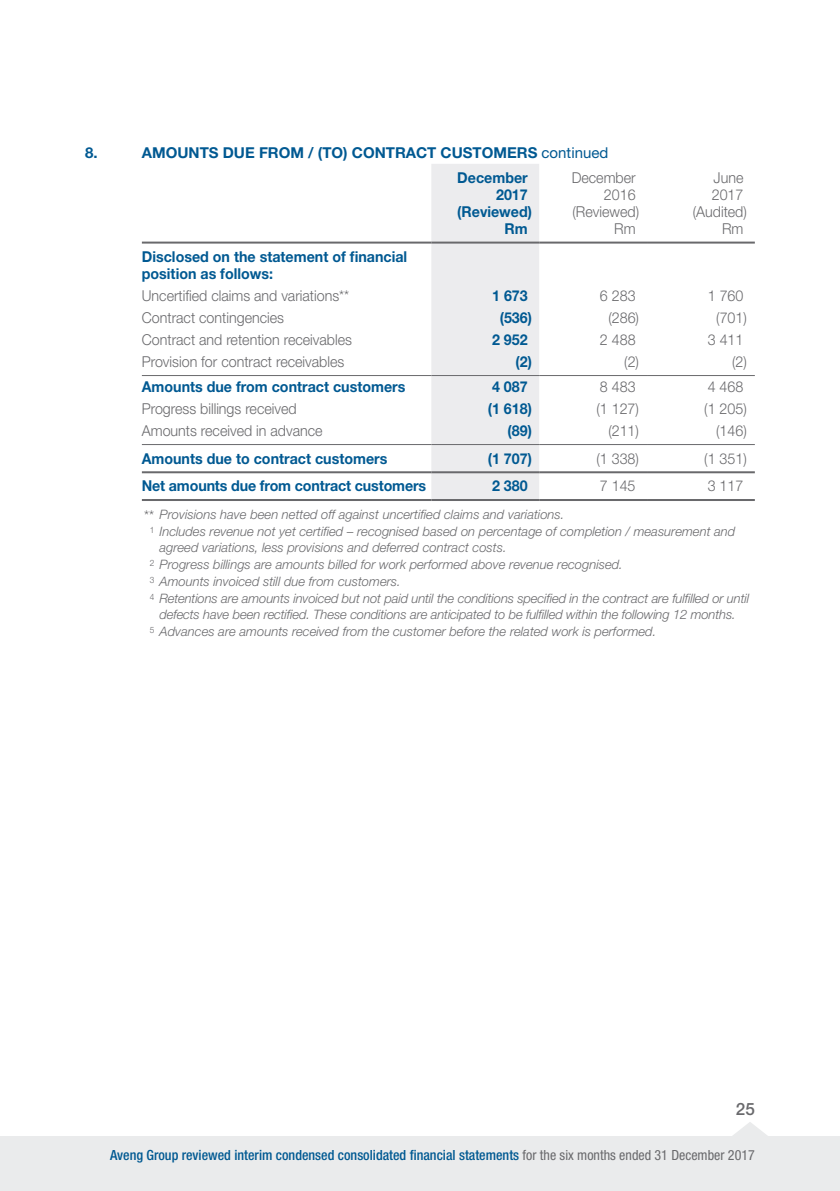
<style>
.page{position:relative;width:840px;height:1191px;background:#fff}
.page>*{position:absolute;margin:0;border:0;box-sizing:border-box;transform-origin:0 0}
.t1{font:500 17px "Helvetica Neue LT Std";color:#69696c}
.t2{font:300 15px/17px "Helvetica Neue LT Std";color:#69696c;text-align:right;scale:.95 1}
.t3{font:700 15px/17px "Helvetica Neue LT Std";color:#005992;text-align:right;scale:.95 1}
.t4{font:700 15px/24.8px "Helvetica Neue LT Std";color:#005992}
.t5{font:500 condensed 14px "Helvetica Neue LT Std";color:#005992}
.t6{font:italic 300 13px "Helvetica Neue LT Std";color:#69696c}
.s1{font-weight:400}
.s2{font-style:normal;font-size:15px}
.s3{font-weight:400;color:#69696c}
</style>
<div class="page">
<svg style="left:733px;top:1122px;width:35px;height:14px"></svg>
<div style="left:0;top:1136px;width:839px;height:55px;background:#eaebec"></div>
<div style="left:431px;top:164px;width:108px;height:335px;background:#ececee"></div>
<hr style="left:142px;top:241px;width:289px;height:2px;background:#69696c">
<hr style="left:431px;top:241px;width:108px;height:2px;background:#69696c">
<hr style="left:539px;top:241px;width:107px;height:2px;background:#69696c">
<hr style="left:646px;top:241px;width:108px;height:2px;background:#69696c">
<hr style="left:142px;top:375px;width:289px;height:1px;background:#69696c">
<hr style="left:431px;top:375px;width:108px;height:1px;background:#69696c">
<hr style="left:539px;top:375px;width:107px;height:1px;background:#69696c">
<hr style="left:646px;top:375px;width:108px;height:1px;background:#69696c">
<hr style="left:142px;top:444px;width:289px;height:1px;background:#69696c">
<hr style="left:431px;top:444px;width:108px;height:1px;background:#69696c">
<hr style="left:539px;top:444px;width:107px;height:1px;background:#69696c">
<hr style="left:646px;top:444px;width:108px;height:1px;background:#69696c">
<hr style="left:142px;top:471px;width:289px;height:2px;background:#69696c">
<hr style="left:431px;top:471px;width:108px;height:2px;background:#69696c">
<hr style="left:539px;top:471px;width:107px;height:2px;background:#69696c">
<hr style="left:646px;top:471px;width:108px;height:2px;background:#69696c">
<hr style="left:142px;top:499px;width:289px;height:2px;background:#69696c">
<hr style="left:431px;top:499px;width:108px;height:2px;background:#69696c">
<hr style="left:539px;top:499px;width:107px;height:2px;background:#69696c">
<hr style="left:646px;top:499px;width:108px;height:2px;background:#69696c">
<p class="t4" style="left:85px;top:140px;width:14px">8.</p>
<p class="t4" style="left:457px;top:140px;width:152px;text-indent:-315px">AMOUNTS DUE FROM / (TO) CONTRACT CUSTOMERS <span class="s1">continued<br></span>December</p>
<p class="t3" style="left:457px;top:186px;width:80px">2017 (Reviewed)<br>Rm</p>
<p class="t2" style="left:571px;top:169px;width:72px">December<br>2016 (Reviewed)<br>Rm</p>
<p class="t2" style="left:692px;top:169px;width:58px">June<br>2017 (Audited)<br>Rm</p>
<p class="t3" style="left:142px;top:247px;width:281px;text-align:left">Disclosed on the statement of financial position as follows:</p>
<p class="t2" style="left:142px;top:287px;width:220px">Uncertified claims and variations**</p>
<p class="t3" style="left:492px;top:287px;width:39px">1 673</p>
<p class="t2" style="left:599px;top:287px;width:39px">6 283</p>
<p class="t2" style="left:707px;top:287px;width:39px">1 760</p>
<p class="t2" style="left:142px;top:309px;width:151px">Contract contingencies</p>
<p class="t3" style="left:499px;top:309px;width:35px">(536)</p>
<p class="t2" style="left:608px;top:309px;width:34px">(286)</p>
<p class="t2" style="left:715px;top:309px;width:34px">(701)</p>
<p class="t2" style="left:142px;top:331px;width:222px">Contract and retention receivables</p>
<p class="t3" style="left:492px;top:331px;width:39px">2 952</p>
<p class="t2" style="left:599px;top:331px;width:39px">2 488</p>
<p class="t2" style="left:707px;top:331px;width:39px">3 411</p>
<p class="t2" style="left:142px;top:353px;width:214px">Provision for contract receivables</p>
<p class="t3" style="left:515px;top:353px;width:19px">(2)</p>
<p class="t2" style="left:624px;top:353px;width:17px">(2)</p>
<p class="t2" style="left:731px;top:353px;width:17px">(2)</p>
<p class="t3" style="left:142px;top:378px;width:279px">Amounts due from contract customers</p>
<p class="t3" style="left:492px;top:378px;width:39px">4 087</p>
<p class="t2" style="left:599px;top:378px;width:39px">8 483</p>
<p class="t2" style="left:707px;top:378px;width:39px">4 468</p>
<p class="t2" style="left:142px;top:400px;width:164px">Progress billings received</p>
<p class="t3" style="left:487px;top:400px;width:48px">(1 618)</p>
<p class="t2" style="left:596px;top:400px;width:46px">(1 127)</p>
<p class="t2" style="left:704px;top:400px;width:46px">(1 205)</p>
<p class="t2" style="left:142px;top:422px;width:192px">Amounts received in advance</p>
<p class="t3" style="left:507px;top:422px;width:27px">(89)</p>
<p class="t2" style="left:608px;top:422px;width:34px">(211)</p>
<p class="t2" style="left:715px;top:422px;width:34px">(146)</p>
<p class="t3" style="left:142px;top:449px;width:260px">Amounts due to contract customers</p>
<p class="t3" style="left:487px;top:449px;width:48px">(1 707)</p>
<p class="t2" style="left:596px;top:449px;width:46px">(1 338)</p>
<p class="t2" style="left:703px;top:449px;width:46px">(1 351)</p>
<p class="t3" style="left:142px;top:477px;width:301px">Net amounts due from contract customers</p>
<p class="t3" style="left:491px;top:477px;width:39px">2 380</p>
<p class="t2" style="left:599px;top:477px;width:39px">7 145</p>
<p class="t2" style="left:707px;top:477px;width:39px">3 117</p>
<p class="t6" style="left:144px;top:507px;width:421px"><span class="s2">**</span> Provisions have been netted off against uncertified claims and variations.</p>
<p class="t6" style="left:150px;top:524px;width:587px"><sup>1</sup> Includes revenue not yet certified – recognised based on percentage of completion / measurement and</p>
<p class="t6" style="left:159px;top:540px;width:348px">agreed variations, less provisions and deferred contract costs.</p>
<p class="t6" style="left:150px;top:557px;width:474px"><sup>2</sup> Progress billings are amounts billed for work performed above revenue recognised.</p>
<p class="t6" style="left:150px;top:574px;width:252px"><sup>3</sup> Amounts invoiced still due from customers.</p>
<p class="t6" style="left:150px;top:591px;width:600px"><sup>4</sup> Retentions are amounts invoiced but not paid until the conditions specified in the contract are fulfilled or until</p>
<p class="t6" style="left:159px;top:607px;width:577px">defects have been rectified. These conditions are anticipated to be fulfilled within the following 12 months.</p>
<p class="t6" style="left:150px;top:624px;width:508px"><sup>5</sup> Advances are amounts received from the customer before the related work is performed.</p>
<h1 class="t1" style="left:735px;top:1099px;width:20px">25</h1>
<p class="t5" style="left:110px;top:1146px;width:645px">Aveng Group reviewed interim condensed consolidated financial statements <span class="s3">for the six months ended 31 December 2017</span></p>
</div>
